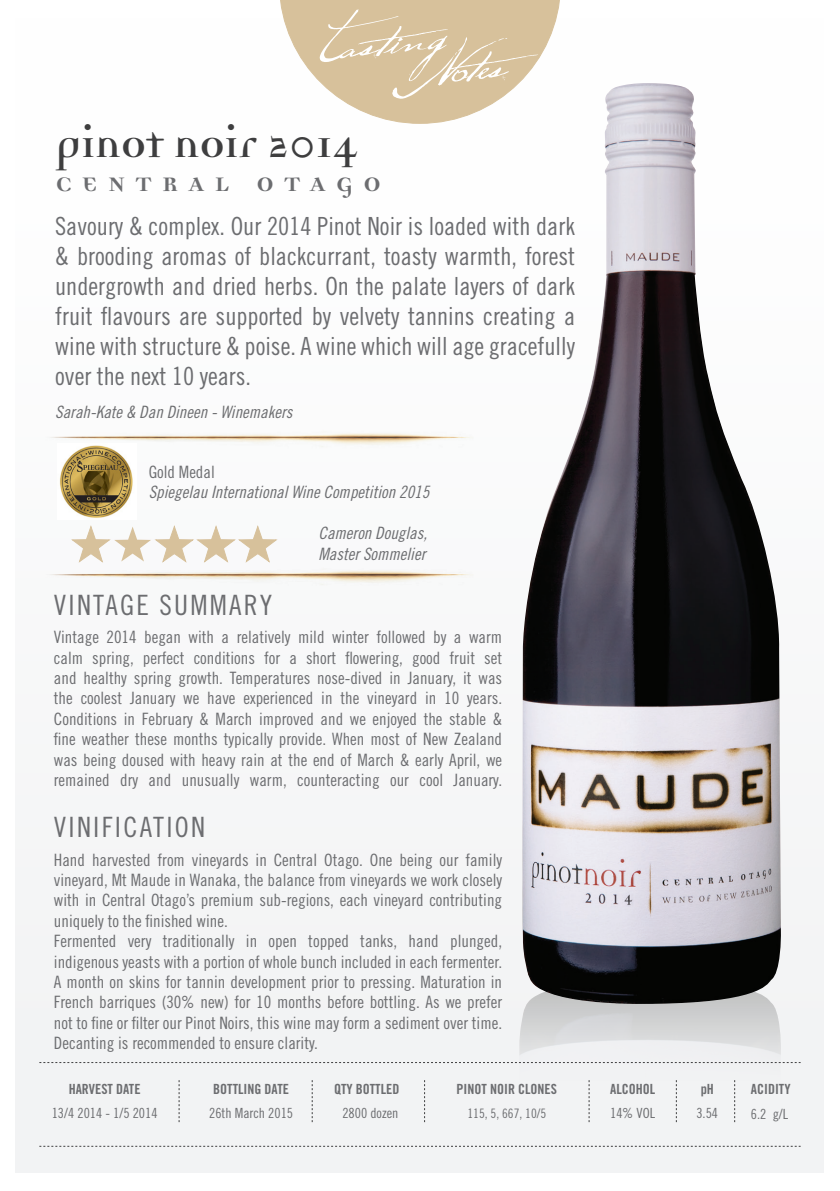
<style>
.page{position:relative;width:840px;height:1191px;background:#fff}
.page>*{position:absolute;margin:0;border:0;box-sizing:border-box;transform-origin:0 0}
.t1{font:700 46.2px "Democratica";color:#3e3e3f}
.t2{font:700 31.6px "Democratica";letter-spacing:.32em;color:#6c6d70}
.t3{font:28px "Trade Gothic Cond Eighteen";letter-spacing:.08em;color:#6c6d70}
.t4{font:25px/30px "Trade Gothic Cond Eighteen";color:#6c6d70;text-align:justify}
.t5{font:17px/20.4px "Trade Gothic Cond Eighteen";color:#6c6d70;text-align:justify}
.t6{font:17px/20.4px "Trade Gothic Cond Eighteen Obl";color:#6c6d70}
.t7{font:14px "Trade Gothic Bold Cond Twenty";color:#6c6d70}
.t8{font:14px "Trade Gothic Cond Eighteen";color:#6c6d70}
.t9{font:13px "Trade Gothic Cond Eighteen";color:#6c6d70}
</style>
<div class="page">
<div style="left:16px;top:18px;width:807px;height:1154px;background:#f2f3f4"></div>
<img style="left:518px;top:1007px;width:262px;height:166px">
<img style="left:57px;top:450px;width:79px;height:69px">
<svg style="left:39px;top:1146px;width:761px;height:1px"></svg>
<svg style="left:39px;top:1062px;width:761px;height:1px"></svg>
<svg style="left:179px;top:1080px;width:1px;height:42px"></svg>
<svg style="left:312px;top:1080px;width:1px;height:42px"></svg>
<svg style="left:424px;top:1080px;width:1px;height:42px"></svg>
<svg style="left:588px;top:1080px;width:1px;height:42px"></svg>
<svg style="left:675px;top:1080px;width:1px;height:42px"></svg>
<svg style="left:734px;top:1080px;width:1px;height:42px"></svg>
<svg style="left:279px;top:0;width:281px;height:124px"></svg>
<img style="left:522px;top:83px;width:258px;height:924px">
<img style="left:54px;top:434px;width:412px;height:16px">
<img style="left:53px;top:562px;width:415px;height:20px">
<svg style="left:72px;top:525px;width:204px;height:37px"></svg>
<p class="t1" style="left:55px;top:123px;width:303px">pinot noir 2014</p>
<p class="t2" style="left:55px;top:168px;width:327px">CENTRAL OTAGO</p>
<p class="t4" style="left:55px;top:211px;width:521px">Savoury &amp; complex. Our 2014 Pinot Noir is loaded with dark &amp; brooding aromas of blackcurrant, toasty warmth, forest undergrowth and dried herbs. On the palate layers of dark fruit flavours are supported by velvety tannins creating a wine with structure &amp; poise. A wine which will age gracefully over the next 10 years.</p>
<p class="t6" style="left:55px;top:401px;width:238px">Sarah-Kate &amp; Dan Dineen - Winemakers</p>
<p class="t5" style="left:149px;top:461px;width:68px">Gold Medal</p>
<p class="t6" style="left:149px;top:482px;width:282px">Spiegelau International Wine Competition 2015</p>
<p class="t6" style="left:318px;top:523px;width:110px">Cameron Douglas,<br>Master Sommelier</p>
<p class="t3" style="left:54px;top:588px;width:219px">VINTAGE SUMMARY</p>
<p class="t5" style="left:54px;top:626px;width:449px">Vintage 2014 began with a relatively mild winter followed by a warm calm spring, perfect conditions for a short flowering, good fruit set and healthy spring growth. Temperatures nose-dived in January, it was the coolest January we have experienced in the vineyard in 10 years.<br>Conditions in February &amp; March improved and we enjoyed the stable &amp; fine weather these months typically provide. When most of New Zealand was being doused with heavy rain at the end of March &amp; early April, we remained dry and unusually warm, counteracting our cool January.</p>
<p class="t3" style="left:54px;top:810px;width:153px">VINIFICATION</p>
<p class="t5" style="left:54px;top:849px;width:449px">Hand harvested from vineyards in Central Otago. One being our family vineyard, Mt Maude in Wanaka, the balance from vineyards we work closely with in Central Otago’s premium sub-regions, each vineyard contributing uniquely to the finished wine.</p>
<p class="t5" style="left:54px;top:930px;width:449px">Fermented very traditionally in open topped tanks, hand plunged, indigenous yeasts with a portion of whole bunch included in each fermenter.<br>A month on skins for tannin development prior to pressing. Maturation in French barriques (30% new) for 10 months before bottling. As we prefer not to fine or filter our Pinot Noirs, this wine may form a sediment over time.<br>Decanting is recommended to ensure clarity.</p>
<p class="t7" style="left:69px;top:1080px;width:73px">HARVEST DATE</p>
<p class="t8" style="left:52px;top:1104px;width:107px">13/4 2014 - 1/5 2014</p>
<p class="t7" style="left:213px;top:1080px;width:77px">BOTTLING DATE</p>
<p class="t8" style="left:209px;top:1104px;width:85px">26th March 2015</p>
<p class="t7" style="left:334px;top:1080px;width:67px">QTY BOTTLED</p>
<p class="t8" style="left:342px;top:1104px;width:57px">2800 dozen</p>
<p class="t7" style="left:456px;top:1080px;width:102px">PINOT NOIR CLONES</p>
<p class="t9" style="left:467px;top:1105px;width:80px">115, 5, 667, 10/5</p>
<p class="t7" style="left:609px;top:1080px;width:47px">ALCOHOL</p>
<p class="t8" style="left:609px;top:1104px;width:47px">14% VOL</p>
<p class="t7" style="left:700px;top:1080px;width:15px">pH</p>
<p class="t8" style="left:696px;top:1104px;width:23px">3.54</p>
<p class="t7" style="left:750px;top:1080px;width:41px">ACIDITY</p>
<p class="t8" style="left:750px;top:1105px;width:39px">6.2 g/L</p>
</div>
